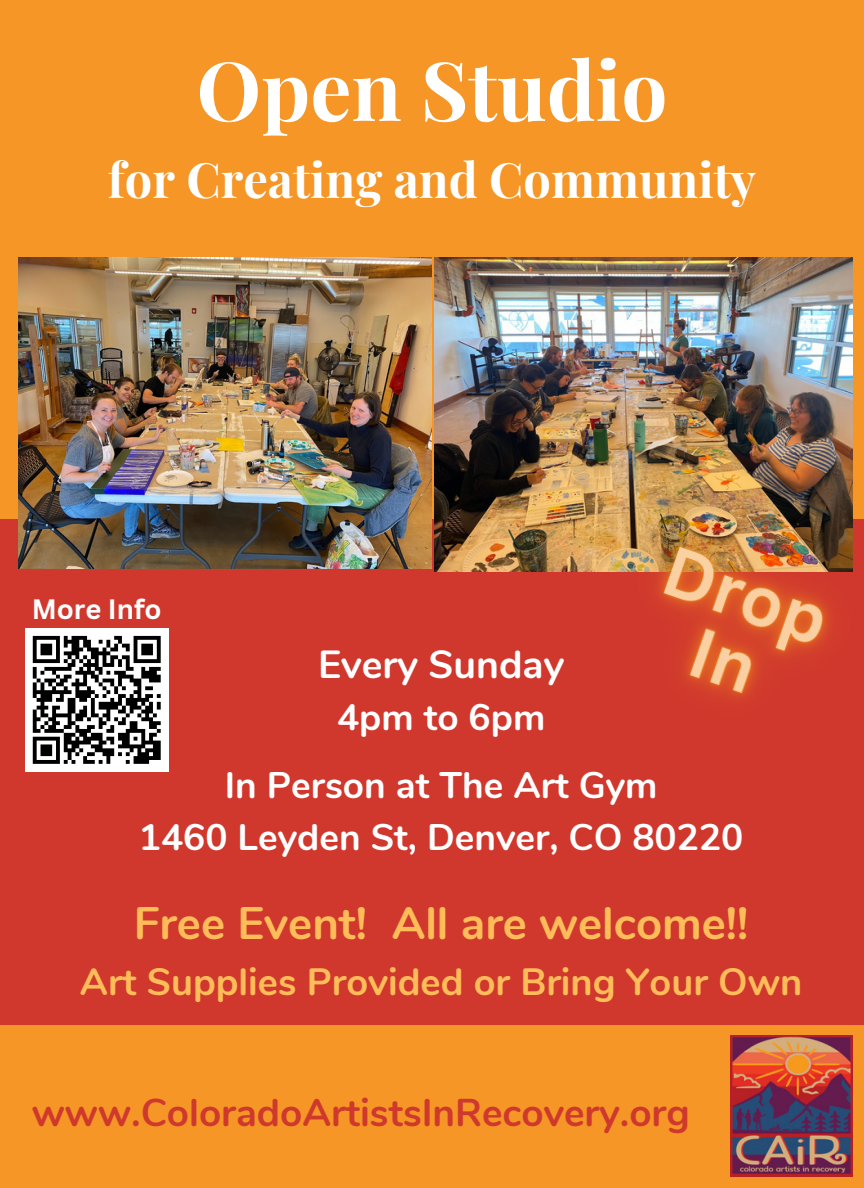
<style>
.page{position:relative;width:864px;height:1188px;background:#f59626}
.page>*{position:absolute;margin:0;border:0;box-sizing:border-box;transform-origin:0 0}
.t1{font:700 81.75px "Playfair Display";color:#fff}
.t2{font:700 48.6px "Playfair Display";color:#fff}
.t3{font:700 45.45px "Nunito";color:#ffbd59}
.t4{font:700 39.15px "Nunito";color:#fff}
.t5{font:700 38.7px "Nunito";color:#cf392d}
.t6{font:700 37.95px "Nunito";color:#ffbd59}
.t7{font:700 36.9px/51.3px "Nunito";color:#fff;text-align:center}
.t8{font:700 27.3px "Canva Sans";color:#fff}
</style>
<div class="page">
<div style="left:0;top:519px;width:864px;height:505px;background:#d0382d"></div>
<img style="left:730px;top:1035px;width:123px;height:141px">
<img style="left:19px;top:258px;width:412px;height:310px">
<img style="left:435px;top:258px;width:417px;height:313px">
<img style="left:528px;top:423px;width:325px;height:275px">
<div style="left:25px;top:628px;width:143px;height:144px;background:#fff"></div>
<svg style="left:32px;top:635px;width:129px;height:129px"></svg>
<h4 class="t1" style="left:196px;top:33px;width:473px">Open Studio</h4>
<h4 class="t2" style="left:108px;top:145px;width:650px">for Creating and Community</h4>
<h3 class="t8" style="left:32px;top:590px;width:131px">More Info</h3>
<p class="t4" style="left:318px;top:638px;width:248px">Every Sunday</p>
<p class="t7" style="left:337px;top:692px;width:210px">4pm to 6pm</p>
<h3 class="t7" style="left:139px;top:760px;width:606px">In Person at The Art Gym<br>1460 Leyden St, Denver, CO 80220</h3>
<h3 class="t3" style="left:134px;top:893px;width:616px">Free Event! All are welcome!!</h3>
<h3 class="t6" style="left:80px;top:957px;width:724px">Art Supplies Provided or Bring Your Own</h3>
<h3 class="t5" style="left:32px;top:1087px;width:659px">www.ColoradoArtistsInRecovery.org</h3>
</div>
